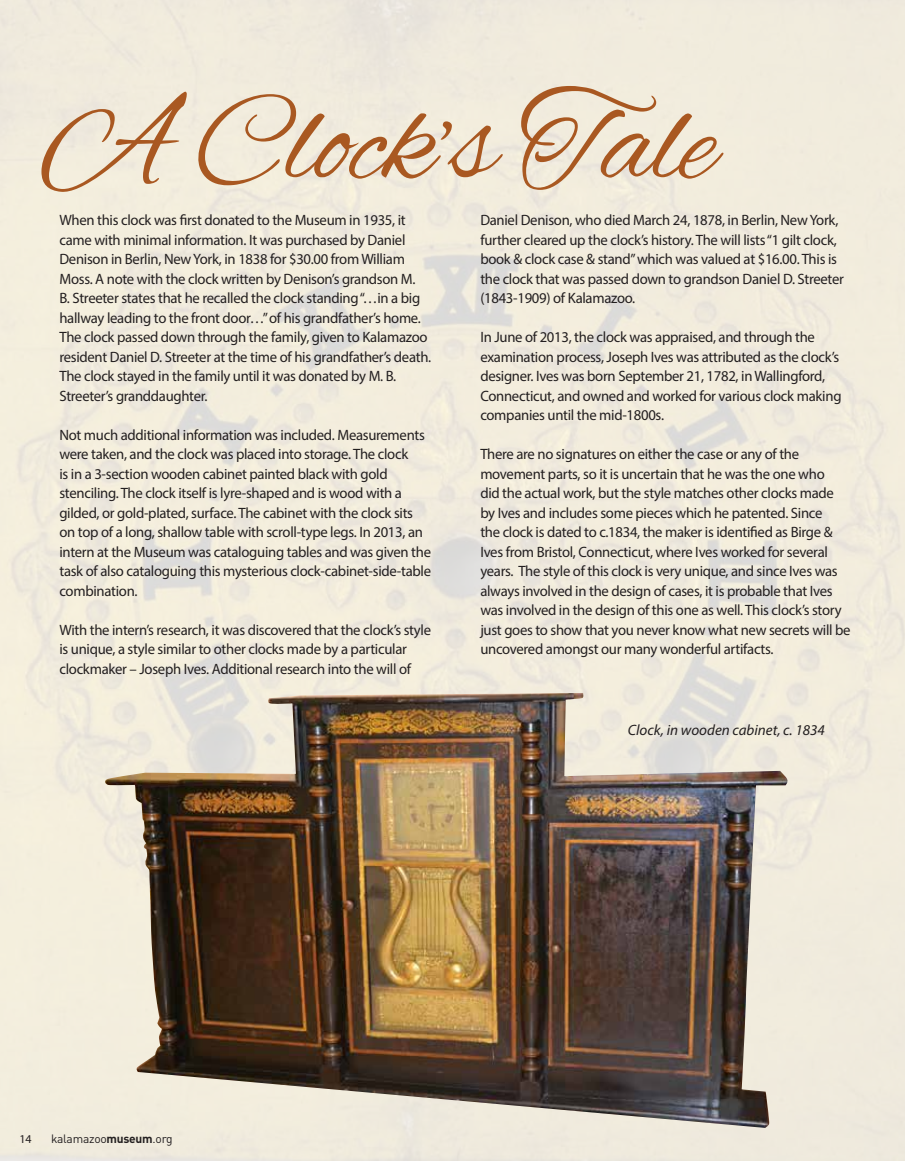
<style>
.page{position:relative;width:905px;height:1161px;background:#fff}
.page>*{position:absolute;margin:0;border:0;box-sizing:border-box;transform-origin:0 0}
.t1{font:127.5px "Alex Brush";letter-spacing:-.01em;color:#a95821}
.t2{font:15px/19.5px "Myriad Pro";letter-spacing:-.02em;color:#231f20}
.t3{font:italic 15px "Myriad Pro";color:#231f20}
.t4{font:12px "DIN Pro";letter-spacing:-.02em;color:#231f20}
.t5{font:12px "Myriad Pro";color:#231f20}
.s1{font-weight:700}
</style>
<div class="page">
<div style="left:0;top:0;width:904px;height:1161px;background:#f1ecdd"></div>
<img style="left:103px;top:693px;width:685px;height:435px">
<h1 class="t1" style="left:42px;top:72px;width:675px">A Clock’s Tale</h1>
<p class="t2" style="left:59px;top:210px;width:373px">When this clock was first donated to the Museum in 1935, it came with minimal information. It was purchased by Daniel Denison in Berlin, New York, in 1838 for $30.00 from William Moss. A note with the clock written by Denison’s grandson M.<br>B. Streeter states that he recalled the clock standing “…in a big hallway leading to the front door…” of his grandfather’s home.<br>The clock passed down through the family, given to Kalamazoo resident Daniel D. Streeter at the time of his grandfather’s death.<br>The clock stayed in the family until it was donated by M. B.<br>Streeter’s granddaughter.</p>
<p class="t2" style="left:59px;top:425px;width:373px">Not much additional information was included. Measurements were taken, and the clock was placed into storage. The clock<br>is in a 3-section wooden cabinet painted black with gold stenciling. The clock itself is lyre-shaped and is wood with a gilded, or gold-plated, surface. The cabinet with the clock sits on top of a long, shallow table with scroll-type legs. In 2013, an intern at the Museum was cataloguing tables and was given the task of also cataloguing this mysterious clock-cabinet-side-table combination.</p>
<p class="t2" style="left:59px;top:620px;width:373px">With the intern’s research, it was discovered that the clock’s style is unique, a style similar to other clocks made by a particular clockmaker – Joseph Ives. Additional research into the will of</p>
<p class="t2" style="left:480px;top:210px;width:365px">Daniel Denison, who died March 24, 1878, in Berlin, New York, further cleared up the clock’s history. The will lists “1 gilt clock, book &amp; clock case &amp; stand” which was valued at $16.00. This is the clock that was passed down to grandson Daniel D. Streeter (1843-1909) of Kalamazoo.</p>
<p class="t2" style="left:480px;top:327px;width:363px">In June of 2013, the clock was appraised, and through the examination process, Joseph Ives was attributed as the clock’s designer. Ives was born September 21, 1782, in Wallingford, Connecticut, and owned and worked for various clock making companies until the mid-1800s.</p>
<p class="t2" style="left:480px;top:444px;width:372px">There are no signatures on either the case or any of the movement parts, so it is uncertain that he was the one who<br>did the actual work, but the style matches other clocks made by Ives and includes some pieces which he patented. Since<br>the clock is dated to c.1834, the maker is identified as Birge &amp; Ives from Bristol, Connecticut, where Ives worked for several years. The style of this clock is very unique, and since Ives was always involved in the design of cases, it is probable that Ives was involved in the design of this one as well. This clock’s story just goes to show that you never know what new secrets will be uncovered amongst our many wonderful artifacts.</p>
<p class="t3" style="left:628px;top:721px;width:198px">Clock, in wooden cabinet, c. 1834</p>
<p class="t5" style="left:20px;top:1132px;width:14px">14</p>
<p class="t4" style="left:51px;top:1131px;width:123px">kalamazoo<span class="s1">museum</span>.org</p>
</div>
